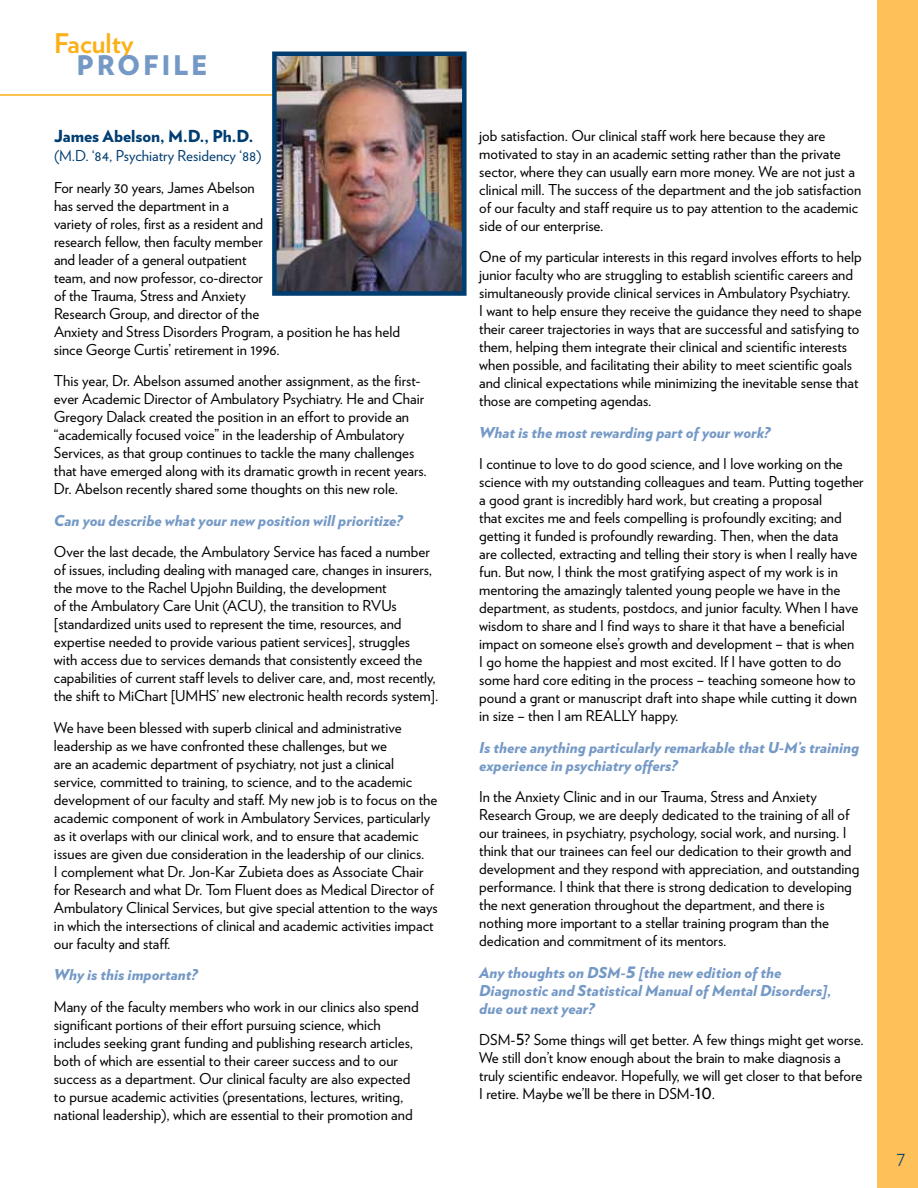
<style>
.page{position:relative;width:918px;height:1188px;background:#fff}
.page>*{position:absolute;margin:0;border:0;box-sizing:border-box;transform-origin:0 0}
.t1{font:700 27px "Verlag";color:#fcaf17}
.t2{font:900 27px "Verlag";letter-spacing:.1em;color:#7599c6}
.t3{font:300 21px "Verlag";color:#003d71}
.t4{font:900 16.5px "Verlag";color:#003d71}
.t5{font:15px/18px "Verlag";color:#000}
.t6{font:italic 900 15px/18px "Verlag";color:#7599c6}
.t7{font:15px "Verlag";color:#003d71}
.s1{font-size:19.5px}
</style>
<div class="page">
<hr style="left:0;top:94px;width:302px;height:2px;background:#fcaf17">
<img style="left:277px;top:57px;width:185px;height:234px">
<div style="left:272px;top:52px;width:195px;height:244px;border:4px solid #003d71"></div>
<div style="left:878px;top:0;width:40px;height:1188px;background:#fec15a"></div>
<h1 class="t1" style="left:54px;top:22px;width:81px">Faculty</h1>
<h1 class="t2" style="left:77px;top:43px;width:129px">profile</h1>
<p class="t4" style="left:54px;top:122px;width:201px">James Abelson, M.D., Ph.D.</p>
<p class="t7" style="left:54px;top:145px;width:209px">(M.D. ‘84, Psychiatry Residency ‘88)</p>
<p class="t5" style="left:54px;top:178px;width:348px">For nearly 30 years, James Abelson<br>has served the department in a<br>variety of roles, first as a resident and<br>research fellow, then faculty member<br>and leader of a general outpatient<br>team, and now professor, co-director<br>of the Trauma, Stress and Anxiety<br>Research Group, and director of the<br>Anxiety and Stress Disorders Program, a position he has held since George Curtis’ retirement in 1996.</p>
<p class="t5" style="left:54px;top:371px;width:374px">This year, Dr. Abelson assumed another assignment, as the first&shy;ever Academic Director of Ambulatory Psychiatry. He and Chair Gregory Dalack created the position in an effort to provide an “academically focused voice” in the leadership of Ambulatory Services, as that group continues to tackle the many challenges that have emerged along with its dramatic growth in recent years.<br>Dr. Abelson recently shared some thoughts on this new role.</p>
<p class="t6" style="left:54px;top:510px;width:350px">Can you describe what your new position will prioritize?</p>
<p class="t5" style="left:54px;top:542px;width:386px">Over the last decade, the Ambulatory Service has faced a number of issues, including dealing with managed care, changes in insurers, the move to the Rachel Upjohn Building, the development<br>of the Ambulatory Care Unit (ACU), the transition to RVUs [standardized units used to represent the time, resources, and expertise needed to provide various patient services], struggles<br>with access due to services demands that consistently exceed the capabilities of current staff levels to deliver care, and, most recently, the shift to MiChart [UMHS’ new electronic health records system].</p>
<p class="t5" style="left:54px;top:718px;width:385px">We have been blessed with superb clinical and administrative leadership as we have confronted these challenges, but we<br>are an academic department of psychiatry, not just a clinical service, committed to training, to science, and to the academic development of our faculty and staff. My new job is to focus on the academic component of work in Ambulatory Services, particularly as it overlaps with our clinical work, and to ensure that academic issues are given due consideration in the leadership of our clinics.<br>I complement what Dr. Jon-Kar Zubieta does as Associate Chair for Research and what Dr. Tom Fluent does as Medical Director of Ambulatory Clinical Services, but give special attention to the ways in which the intersections of clinical and academic activities impact our faculty and staff.</p>
<p class="t6" style="left:54px;top:965px;width:145px">Why is this important?</p>
<p class="t5" style="left:54px;top:997px;width:366px">Many of the faculty members who work in our clinics also spend significant portions of their effort pursuing science, which includes seeking grant funding and publishing research articles, both of which are essential to their career success and to our success as a department. Our clinical faculty are also expected to pursue academic activities (presentations, lectures, writing, national leadership), which are essential to their promotion and</p>
<p class="t5" style="left:479px;top:125px;width:384px">job satisfaction. Our clinical staff work here because they are motivated to stay in an academic setting rather than the private sector, where they can usually earn more money. We are not just a clinical mill. The success of the department and the job satisfaction of our faculty and staff require us to pay attention to the academic side of our enterprise.</p>
<p class="t5" style="left:479px;top:247px;width:384px">One of my particular interests in this regard involves efforts to help junior faculty who are struggling to establish scientific careers and simultaneously provide clinical services in Ambulatory Psychiatry.<br>I want to help ensure they receive the guidance they need to shape their career trajectories in ways that are successful and satisfying to them, helping them integrate their clinical and scientific interests when possible, and facilitating their ability to meet scientific goals and clinical expectations while minimizing the inevitable sense that those are competing agendas.</p>
<p class="t6" style="left:479px;top:422px;width:293px">What is the most rewarding part of your work?</p>
<p class="t5" style="left:479px;top:454px;width:386px">I continue to love to do good science, and I love working on the science with my outstanding colleagues and team. Putting together a good grant is incredibly hard work, but creating a proposal<br>that excites me and feels compelling is profoundly exciting; and getting it funded is profoundly rewarding. Then, when the data<br>are collected, extracting and telling their story is when I really have fun. But now, I think the most gratifying aspect of my work is in mentoring the amazingly talented young people we have in the department, as students, postdocs, and junior faculty. When I have wisdom to share and I find ways to share it that have a beneficial impact on someone else’s growth and development – that is when<br>I go home the happiest and most excited. If I have gotten to do some hard core editing in the process – teaching someone how to pound a grant or manuscript draft into shape while cutting it down in size – then I am REALLY</p>
<p class="t5" style="left:641px;top:706px;width:39px">happy.</p>
<p class="t6" style="left:479px;top:737px;width:382px">Is there anything particularly remarkable that U-M’s training experience in psychiatry offers?</p>
<p class="t5" style="left:479px;top:787px;width:382px">In the Anxiety Clinic and in our Trauma, Stress and Anxiety Research Group, we are deeply dedicated to the training of all of our trainees, in psychiatry, psychology, social work, and nursing. I think that our trainees can feel our dedication to their growth and development and they respond with appreciation, and outstanding performance. I think that there is strong dedication to developing the next generation throughout the department, and there is nothing more important to a stellar training program than the dedication and commitment of its mentors.</p>
<p class="t6" style="left:479px;top:962px;width:354px">Any thoughts on DSM-<span class="s1">5</span> [the new edition of the<br>Diagnostic and Statistical Manual of Mental Disorders], due out next year?</p>
<p class="t5" style="left:479px;top:1030px;width:386px">DSM-<span class="s1">5</span>? Some things will get better. A few things might get worse.<br>We still don’t know enough about the brain to make diagnosis a truly scientific endeavor. Hopefully, we will get closer to that before I retire. Maybe we’ll be there in DSM-<span class="s1">10</span>.</p>
<h2 class="t3" style="left:897px;top:1143px;width:10px">7</h2>
</div>
